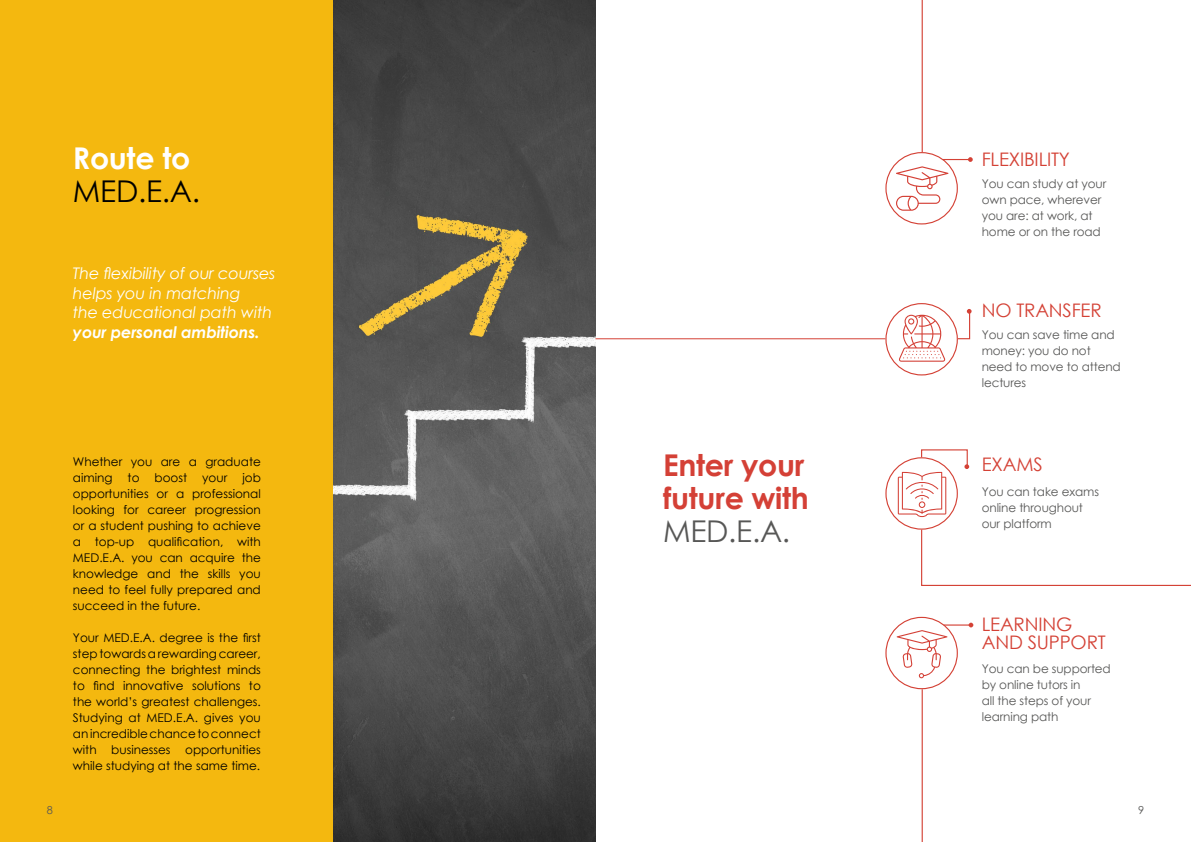
<style>
.page{position:relative;width:1191px;height:842px;background:#fff}
.page>*{position:absolute;margin:0;border:0;box-sizing:border-box;transform-origin:0 0}
.t1{font:700 30px/33px "Century Gothic";letter-spacing:-.01em;color:#d44036}
.t2{font:30px "Century Gothic";color:#575756}
.t3{font:30px "Century Gothic";color:#000}
.t4{font:700 30px "Century Gothic";letter-spacing:-.01em;color:#fff}
.t5{font:18.7px/18px "Century Gothic";letter-spacing:-.01em;color:#d44135}
.t6{font:italic 16px/19.8px "Century Gothic";letter-spacing:-.01em;color:#fff}
.t7{font:italic 700 16px "Century Gothic";letter-spacing:-.01em;color:#fff}
.t8{font:12px/16px "Century Gothic";color:#000;text-align:justify}
.t9{font:12px/16px "Century Gothic";letter-spacing:-.01em;color:#575756}
.t10{font:11px "Century Gothic";color:#575756}
</style>
<div class="page">
<div style="left:0;top:0;width:347px;height:842px;background:#f4b80f"></div>
<img style="left:334px;top:0;width:261px;height:842px">
<hr style="left:595px;top:338px;width:290px;height:1px;background:#d44135">
<svg style="left:899px;top:315px;width:46px;height:47px"></svg>
<div style="left:885px;top:303px;width:73px;height:72px;border:1px solid #d44135;border-radius:50%"></div>
<svg style="left:896px;top:630px;width:51px;height:48px"></svg>
<div style="left:885px;top:617px;width:73px;height:72px;border:1px solid #d44135;border-radius:50%"></div>
<hr style="left:921px;top:0;width:1px;height:152px;background:#d44135">
<hr style="left:921px;top:689px;width:1px;height:153px;background:#d44135">
<svg style="left:956px;top:309px;width:15px;height:31px"></svg>
<svg style="left:897px;top:449px;width:72px;height:68px"></svg>
<svg style="left:896px;top:157px;width:76px;height:54px"></svg>
<hr style="left:943px;top:624px;width:28px;height:2px;background:#d44135">
<svg style="left:968px;top:623px;width:5px;height:4px"></svg>
<svg style="left:920px;top:528px;width:271px;height:58px"></svg>
<h1 class="t4" style="left:73px;top:135px;width:119px">Route to</h1>
<h1 class="t3" style="left:73px;top:170px;width:129px">MED.E.A.</h1>
<h3 class="t6" style="left:73px;top:263px;width:204px">The flexibility of our courses helps you in matching<br>the educational path with</h3>
<h3 class="t7" style="left:73px;top:320px;width:188px">your personal ambitions.</h3>
<p class="t8" style="left:73px;top:453px;width:189px">Whether you are a graduate aiming</p>
<p class="t8" style="left:73px;top:469px;width:189px;text-indent:82px">boost your job opportunities or a professional looking for career progression or a student pushing to achieve a top-up qualification, with MED.E.A. you can acquire the knowledge and the skills you need to feel fully prepared and succeed in the future.</p>
<p class="t8" style="left:73px;top:629px;width:189px">Your MED.E.A. degree is the first step towards a rewarding career, connecting the brightest minds to find innovative solutions to the world’s greatest challenges.<br>Studying at MED.E.A. gives you an incredible chance to connect with businesses opportunities while studying at the same time.</p>
<p class="t8" style="left:128px;top:469px;width:13px">to</p>
<h1 class="t1" style="left:663px;top:447px;width:147px">Enter your future with</h1>
<h1 class="t2" style="left:663px;top:510px;width:129px">MED.E.A.</h1>
<h2 class="t5" style="left:981px;top:150px;width:90px">FLEXIBILITY</h2>
<p class="t9" style="left:981px;top:176px;width:126px">You can study at your own pace, wherever you are: at work, at home or on the road</p>
<h2 class="t5" style="left:981px;top:301px;width:121px">NO TRANSFER</h2>
<p class="t9" style="left:981px;top:326px;width:141px">You can save time and money: you do not need to move to attend lectures</p>
<h2 class="t5" style="left:981px;top:455px;width:62px">EXAMS</h2>
<p class="t9" style="left:981px;top:483px;width:119px">You can take exams online throughout our platform</p>
<h2 class="t5" style="left:981px;top:615px;width:125px">LEARNING<br>AND SUPPORT</h2>
<p class="t9" style="left:981px;top:660px;width:131px">You can be supported by online tutors in<br>all the steps of your learning path</p>
<p class="t10" style="left:47px;top:802px;width:8px">8</p>
<p class="t10" style="left:1138px;top:802px;width:8px">9</p>
</div>
